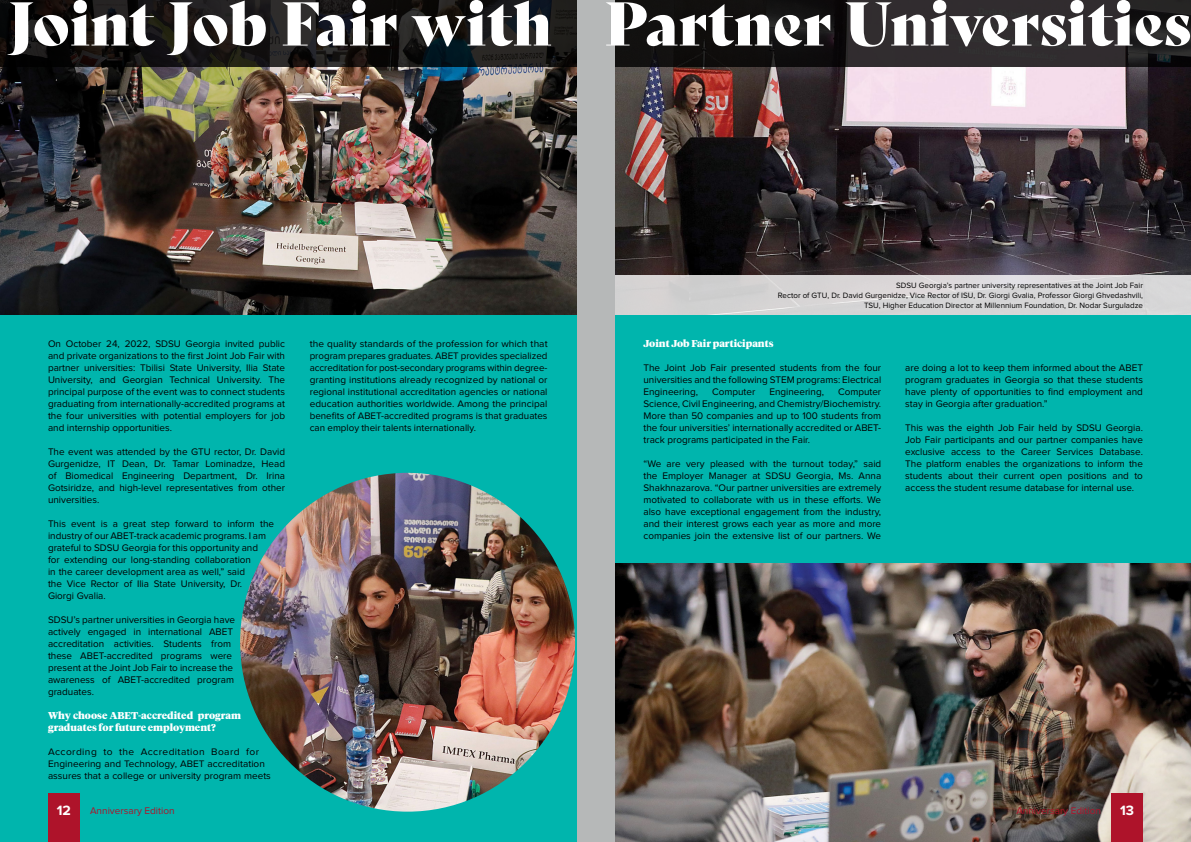
<style>
.page{position:relative;width:1191px;height:842px;background:#fff}
.page>*{position:absolute;margin:0;border:0;box-sizing:border-box;transform-origin:0 0}
.t1{font:700 14px "Proxima Nova";color:#fff}
.t2{font:10px "Proxima Nova";color:#ae132a}
.t3{font:9.9px/12px "Proxima Nova";color:#000;text-align:justify}
.t4{font:900 9.9px/12px "Tiempos Headline";color:#fff}
.t5{font:9.8px/12px "Proxima Nova";color:#000;text-align:justify}
.t6{font:9.8px/12px "Proxima Nova";color:#000;scale:1.04 1}
.t7{font:8px/9.6px "Proxima Nova";color:#000;text-align:right}
</style>
<div class="page">
<div style="left:0;top:312px;width:595px;height:530px;background:#00b5ad"></div>
<img style="left:0;top:67px;width:1191px;height:248px">
<img style="left:240px;top:473px;width:335px;height:339px">
<div style="left:595px;top:312px;width:596px;height:530px;background:#00b5ad"></div>
<img style="left:614px;top:563px;width:577px;height:279px">
<svg style="left:0;top:0;width:1191px;height:67px;background:#191718"></svg>
<div style="left:595px;top:275px;width:596px;height:40px;background:#d6d5d6"></div>
<div style="left:577px;top:0;width:37px;height:842px;background:#b6b8b8"></div>
<svg style="left:7px;top:0;width:1183px;height:55px"></svg>
<div style="left:1111px;top:794px;width:32px;height:48px;background:#ae132a"></div>
<div style="left:48px;top:794px;width:32px;height:48px;background:#ae132a"></div>
<p class="t3" style="left:48px;top:338px;width:239px">On October 24, 2022, SDSU Georgia invited public and private organizations to the first Joint Job Fair with partner universities: Tbilisi State University, Ilia State University, and Georgian Technical University. The principal purpose of the event was to connect students graduating from internationally-accredited programs at the four universities with potential employers for job and internship opportunities.</p>
<p class="t3" style="left:48px;top:446px;width:239px">The event was attended by the GTU rector, Dr. David Gurgenidze, IT Dean, Dr. Tamar Lominadze, Head of Biomedical Engineering Department, Dr. Irina Gotsiridze, and high-level representatives from other universities.</p>
<p class="t3" style="left:48px;top:518px;width:227px;text-align:left">This event is a great step forward to inform the industry of our ABET-track academic programs. I am grateful to SDSU Georgia for this opportunity and<br>for extending our long-standing collaboration<br>in the career development area as well,” said<br>the Vice Rector of Ilia State University, Dr.<br>Giorgi Gvalia.</p>
<p class="t3" style="left:48px;top:614px;width:189px;text-align:left">SDSU’s partner universities in Georgia have actively engaged in international ABET accreditation activities. Students from these ABET-accredited programs were present at the Joint Job Fair to increase the awareness of ABET-accredited program graduates.</p>
<p class="t4" style="left:48px;top:709px;width:194px">Why choose ABET-accredited program graduates for future employment?</p>
<p class="t6" style="left:48px;top:746px;width:216px">According to the Accreditation Board for<br>Engineering and Technology, ABET accreditation assures that a college or university program meets</p>
<p class="t7" style="left:778px;top:281px;width:366px">SDSU Georgia’s partner university representatives at the Joint Job Fair<br>Rector of GTU, Dr. David Gurgenidze, Vice Rector of ISU, Dr. Giorgi Gvalia, Professor Giorgi Ghvedashvili,<br>TSU, Higher Education Director at Millennium Foundation, Dr. Nodar Surguladze</p>
<p class="t5" style="left:310px;top:338px;width:239px">the quality standards of the profession for which that program prepares graduates. ABET provides specialized accreditation for post-secondary programs within degree&shy;granting institutions already recognized by national or regional institutional accreditation agencies or national education authorities worldwide. Among the principal benefits of ABET-accredited programs is that graduates can employ their talents internationally.</p>
<p class="t4" style="left:643px;top:337px;width:132px">Joint Job Fair participants</p>
<p class="t3" style="left:643px;top:362px;width:239px">The Joint Job Fair presented students from the four universities and the following STEM programs: Electrical Engineering,</p>
<p class="t3" style="left:643px;top:386px;width:239px;text-indent:194px">Computer Science, Civil Engineering, and Chemistry/Biochemistry.<br>More than 50 companies and up to 100 students from the four universities’ internationally accredited or ABET&shy;track programs participated in the Fair.</p>
<p class="t3" style="left:643px;top:458px;width:239px">“We are very pleased with the turnout today,” said the Employer Manager at SDSU Georgia, Ms. Anna Shakhnazarova. “Our partner universities are extremely motivated to collaborate with us in these efforts. We also have exceptional engagement from the industry, and their interest grows each year as more and more companies join the extensive list of our partners. We</p>
<p class="t3" style="left:712px;top:386px;width:45px">Computer</p>
<p class="t3" style="left:769px;top:386px;width:56px">Engineering,</p>
<p class="t3" style="left:905px;top:362px;width:239px">are doing a lot to keep them informed about the ABET program graduates in Georgia so that these students have plenty of opportunities to find employment and stay in Georgia after graduation.”</p>
<p class="t3" style="left:905px;top:422px;width:239px">This was the eighth Job Fair held by SDSU Georgia.<br>Job Fair participants and our partner companies have exclusive access to the Career Services Database.<br>The platform enables the organizations to inform the students about their current open positions and to access the student resume database for internal use.</p>
<h1 class="t1" style="left:57px;top:800px;width:16px">12</h1>
<p class="t2" style="left:90px;top:806px;width:86px">Anniversary Edition</p>
<p class="t2" style="left:1016px;top:806px;width:86px">Anniversary Edition</p>
<h1 class="t1" style="left:1120px;top:800px;width:15px">13</h1>
</div>
